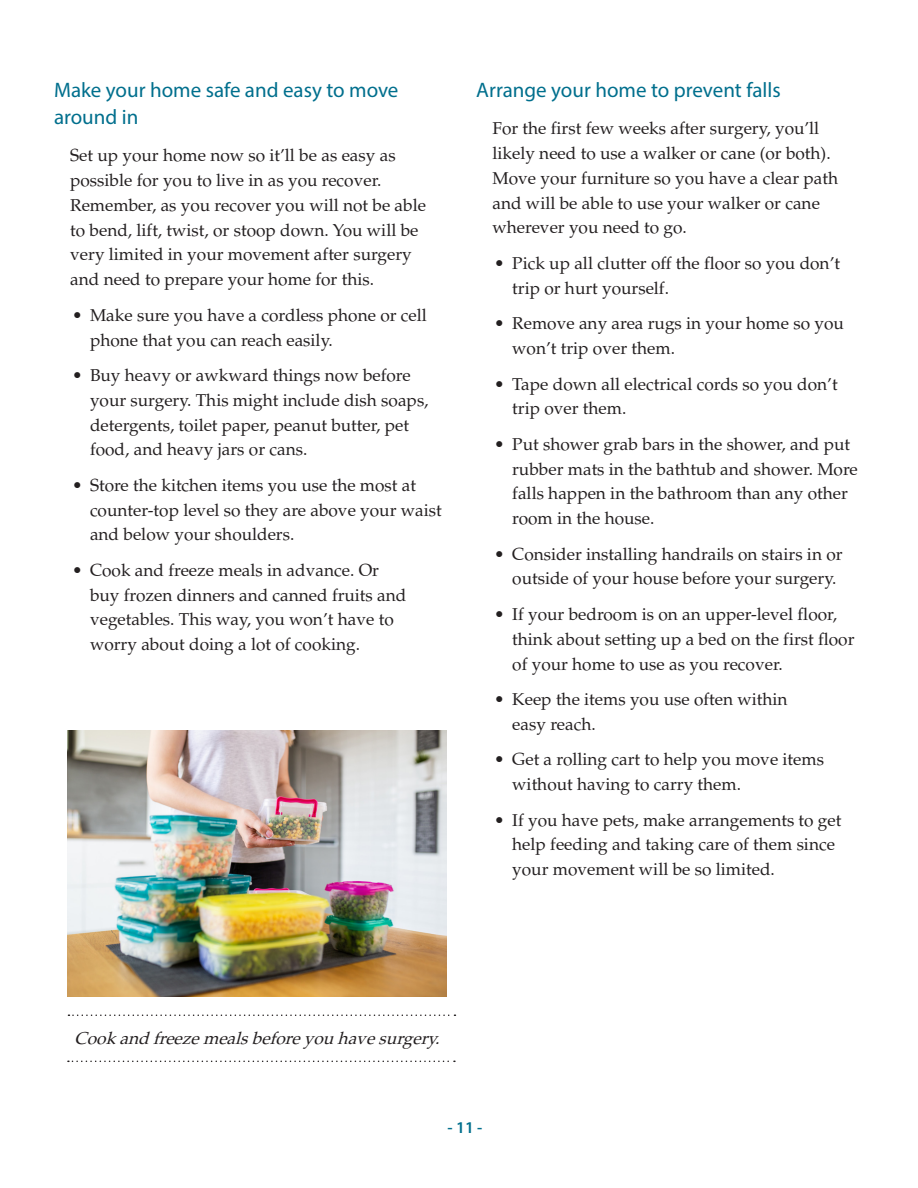
<style>
.page{position:relative;width:918px;height:1188px;background:#fff}
.page>*{position:absolute;margin:0;border:0;box-sizing:border-box;transform-origin:0 0}
.Subhead_A{font:21px/27px "Myriad Pro";color:#006f8d}
.Text{font:17.25px/24.8px "Palatino";color:#231f20}
.Text-2{font:italic 17.25px "Palatino";color:#231f20}
.t1{font:600 16.5px "Myriad Pro";color:#006f8d}
</style>
<div class="page">
<img style="left:68px;top:730px;width:378px;height:267px">
<svg style="left:68px;top:1015px;width:387px;height:1px"></svg>
<svg style="left:68px;top:1061px;width:387px;height:1px"></svg>
<p class="Subhead_A" style="left:54px;top:76px;width:346px">Make your home safe and easy to move around in</p>
<p class="Text" style="left:70px;top:144px;width:357px">Set up your home now so it’ll be as easy as possible for you to live in as you recover.<br>Remember, as you recover you will not be able to bend, lift, twist, or stoop down. You will be very limited in your movement after surgery and need to prepare your home for this.</p>
<p class="Text" style="left:90px;top:303px;width:338px;text-indent:-18px">• Make sure you have a cordless phone or cell phone that you can reach easily.</p>
<p class="Text" style="left:90px;top:363px;width:340px;text-indent:-18px">• Buy heavy or awkward things now before your surgery. This might include dish soaps, detergents, toilet paper, peanut butter, pet food, and heavy jars or cans.</p>
<p class="Text" style="left:90px;top:473px;width:353px;text-indent:-18px">• Store the kitchen items you use the most at counter-top level so they are above your waist and below your shoulders.</p>
<p class="Text" style="left:90px;top:558px;width:318px;text-indent:-18px">• Cook and freeze meals in advance. Or buy frozen dinners and canned fruits and vegetables. This way, you won’t have to worry about doing a lot of cooking.</p>
<p class="Subhead_A" style="left:476px;top:76px;width:306px">Arrange your home to prevent falls</p>
<p class="Text" style="left:492px;top:117px;width:347px">For the first few weeks after surgery, you’ll likely need to use a walker or cane (or both).<br>Move your furniture so you have a clear path and will be able to use your walker or cane wherever you need to go.</p>
<p class="Text" style="left:512px;top:251px;width:329px;text-indent:-18px">• Pick up all clutter off the floor so you don’t trip or hurt yourself.</p>
<p class="Text" style="left:512px;top:311px;width:333px;text-indent:-18px">• Remove any area rugs in your home so you won’t trip over them.</p>
<p class="Text" style="left:512px;top:372px;width:327px;text-indent:-18px">• Tape down all electrical cords so you don’t trip over them.</p>
<p class="Text" style="left:512px;top:432px;width:347px;text-indent:-18px">• Put shower grab bars in the shower, and put rubber mats in the bathtub and shower. More falls happen in the bathroom than any other room in the house.</p>
<p class="Text" style="left:512px;top:542px;width:332px;text-indent:-18px">• Consider installing handrails on stairs in or outside of your house before your surgery.</p>
<p class="Text" style="left:512px;top:602px;width:344px;text-indent:-18px">• If your bedroom is on an upper-level floor, think about setting up a bed on the first floor of your home to use as you recover.</p>
<p class="Text" style="left:512px;top:687px;width:277px;text-indent:-18px">• Keep the items you use often within easy reach.</p>
<p class="Text" style="left:512px;top:747px;width:313px;text-indent:-18px">• Get a rolling cart to help you move items without having to carry them.</p>
<p class="Text" style="left:512px;top:808px;width:331px;text-indent:-18px">• If you have pets, make arrangements to get help feeding and taking care of them since your movement will be so limited.</p>
<p class="Text-2" style="left:75px;top:1028px;width:366px">Cook and freeze meals before you have surgery.</p>
<p class="t1" style="left:448px;top:1117px;width:36px">- 11 -</p>
</div>
